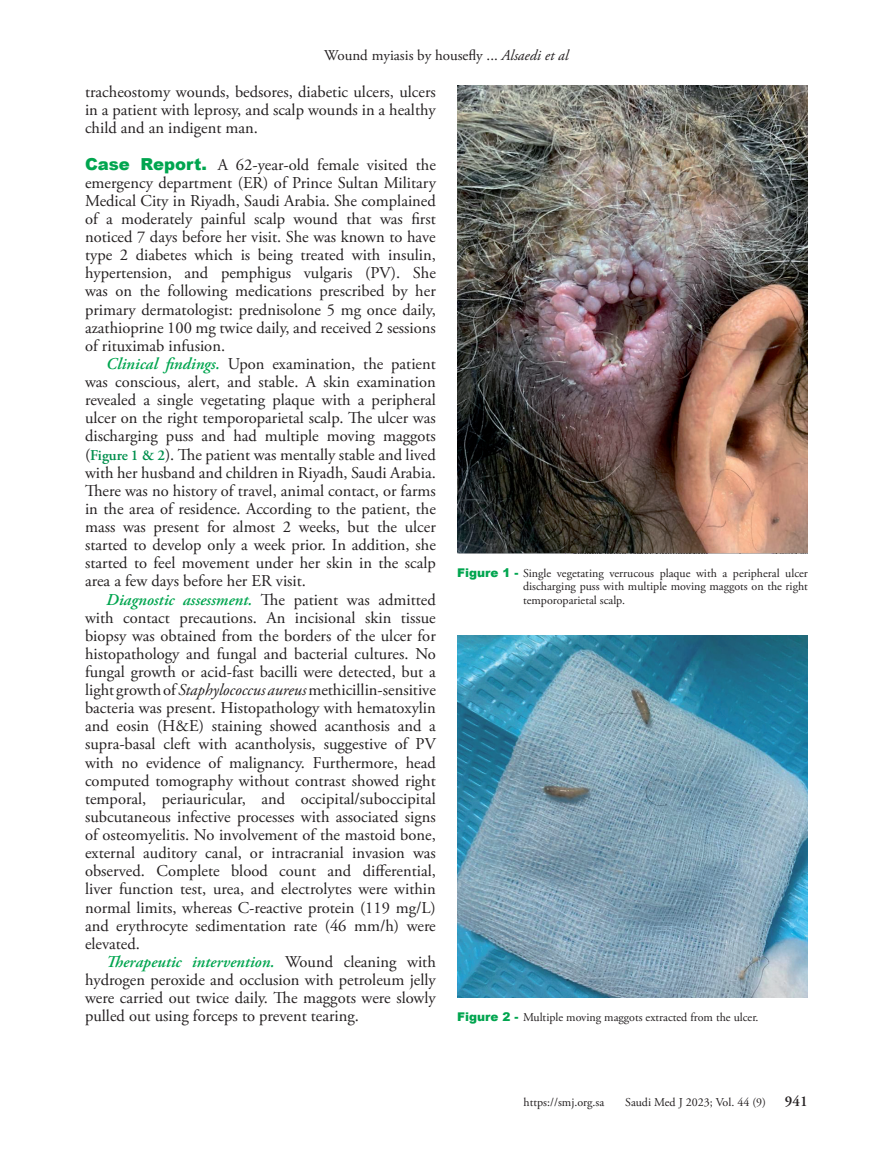
<style>
.page{position:relative;width:893px;height:1149px;background:#fff}
.page>*{position:absolute;margin:0;border:0;box-sizing:border-box;transform-origin:0 0}
.t1{font:16.5px/18.1px "Adobe Garamond Pro";color:#231f20;text-align:justify}
.t2{font:15px "Adobe Garamond Pro";color:#231f20}
.t3{font:600 15px "Adobe Garamond Pro";color:#231f20}
.t4{font:12px/13.5px "Adobe Garamond Pro";color:#231f20;text-align:justify}
.s1{font-style:italic}
.s2{font-family:"Arial";font-weight:900;color:#00a54f}
.s3{font-weight:600;font-style:italic;color:#00a54f}
.s4{font-weight:600;font-size:15px;color:#008f4d}
</style>
<div class="page">
<img style="left:457px;top:85px;width:350px;height:468px">
<img style="left:457px;top:635px;width:351px;height:362px">
<p class="t2" style="left:324px;top:46px;width:246px">Wound myiasis by housefly ... <span class="s1">Alsaedi et al</span></p>
<p class="t1" style="left:85px;top:83px;width:352px">tracheostomy wounds, bedsores, diabetic ulcers, ulcers in a patient with leprosy, and scalp wounds in a healthy child and an indigent man.</p>
<p class="t1" style="left:85px;top:156px;width:352px"><span class="s2">Case Report.</span> A 62-year-old female visited the emergency department (ER) of Prince Sultan Military Medical City in Riyadh, Saudi Arabia. She complained of a moderately painful scalp wound that was first noticed 7 days before her visit. She was known to have type 2 diabetes which is being treated with insulin, hypertension, and pemphigus vulgaris (PV). She was on the following medications prescribed by her primary dermatologist: prednisolone 5 mg once daily, azathioprine 100 mg twice daily, and received 2 sessions of rituximab infusion.</p>
<p class="t1" style="left:85px;top:355px;width:352px;text-indent:21px"><span class="s3">Clinical findings.</span> Upon examination, the patient was conscious, alert, and stable. A skin examination revealed a single vegetating plaque with a peripheral ulcer on the right temporoparietal scalp. The ulcer was discharging puss and had multiple moving maggots (<span class="s4">Figure 1 &amp; 2</span>). The patient was mentally stable and lived with her husband and children in Riyadh, Saudi Arabia.<br>There was no history of travel, animal contact, or farms in the area of residence. According to the patient, the mass was present for almost 2 weeks, but the ulcer started to develop only a week prior. In addition, she started to feel movement under her skin in the scalp area a few days before her ER visit.</p>
<p class="t1" style="left:85px;top:590px;width:352px;text-indent:21px"><span class="s3">Diagnostic assessment.</span> The patient was admitted with contact precautions. An incisional skin tissue biopsy was obtained from the borders of the ulcer for histopathology and fungal and bacterial cultures. No fungal growth or acid-fast bacilli were detected, but a light growth of <span class="s1">Staphylococcus aureus</span> methicillin-sensitive bacteria was present. Histopathology with hematoxylin and eosin (H&amp;E) staining showed acanthosis and a supra-basal cleft with acantholysis, suggestive of PV with no evidence of malignancy. Furthermore, head computed tomography without contrast showed right temporal, periauricular, and occipital/suboccipital subcutaneous infective processes with associated signs of osteomyelitis. No involvement of the mastoid bone, external auditory canal, or intracranial invasion was observed. Complete blood count and differential, liver function test, urea, and electrolytes were within normal limits, whereas C-reactive protein (119 mg/L) and erythrocyte sedimentation rate (46 mm/h) were elevated.</p>
<p class="t1" style="left:85px;top:952px;width:352px;text-indent:21px"><span class="s3">Therapeutic intervention.</span> Wound cleaning with hydrogen peroxide and occlusion with petroleum jelly were carried out twice daily. The maggots were slowly pulled out using forceps to prevent tearing.</p>
<p class="t4" style="left:523px;top:566px;width:286px;text-indent:-66px"><span class="s2">Figure 1 -</span> Single vegetating verrucous plaque with a peripheral ulcer discharging puss with multiple moving maggots on the right temporoparietal scalp.</p>
<p class="t4" style="left:457px;top:1010px;width:303px"><span class="s2">Figure 2 -</span> Multiple moving maggots extracted from the ulcer.</p>
<p class="t4" style="left:524px;top:1095px;width:82px">https://smj.org.sa</p>
<p class="t4" style="left:625px;top:1095px;width:142px">Saudi Med J 2023; Vol. 44 (9)</p>
<p class="t3" style="left:785px;top:1092px;width:24px">941</p>
</div>
